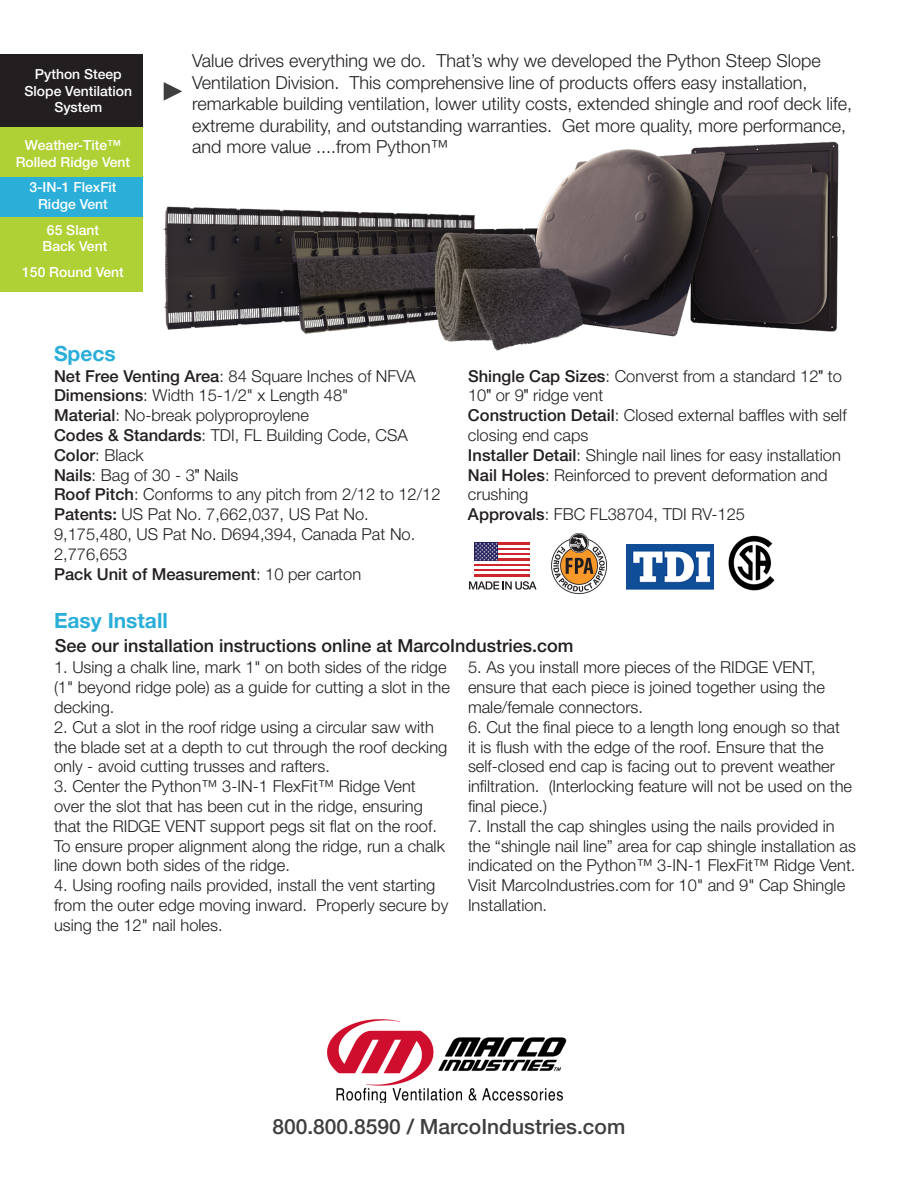
<style>
.page{position:relative;width:918px;height:1188px;background:#fff}
.page>*{position:absolute;margin:0;border:0;box-sizing:border-box;transform-origin:0 0}
.t1{font:500 21px "Helvetica Neue LT Std";color:#3e3e3f}
.t2{font:700 21px "Helvetica Neue LT Std";color:#2bafd9}
.t3{font:300 18px/21.6px "Helvetica Neue LT Std";color:#231f20}
.t4{font:500 18px "Helvetica Neue LT Std";color:#231f20}
.t5{font:300 16.5px/19.8px "Helvetica Neue LT Std";color:#231f20}
.t6{font:500 16.5px "Helvetica Neue LT Std";color:#231f20}
.t7{font:500 13.95px/16.6px "Helvetica Neue LT Std";color:#fff;text-align:center}
.s1{font-weight:500}
.s2{font-family:"Arial Narrow";font-weight:400}
.s3{font-weight:300}
</style>
<div class="page">
<div style="left:0;top:54px;width:142px;height:73px;background:#231f20"></div>
<div style="left:0;top:127px;width:143px;height:164px;background:#b0d136"></div>
<div style="left:0;top:177px;width:143px;height:39px;background:#2bafd9"></div>
<svg style="left:164px;top:82px;width:18px;height:12px"></svg>
<img style="left:328px;top:1019px;width:239px;height:84px">
<img style="left:163px;top:94px;width:676px;height:257px">
<svg style="left:469px;top:581px;width:68px;height:9px"></svg>
<div style="left:475px;top:543px;width:55px;height:34px;background:#cf262b"></div>
<svg style="left:475px;top:543px;width:23px;height:18px"></svg>
<hr style="left:498px;top:545px;width:32px;height:3px;background:#fff">
<hr style="left:498px;top:550px;width:32px;height:3px;background:#fff">
<hr style="left:498px;top:556px;width:32px;height:2px;background:#fff">
<hr style="left:475px;top:561px;width:55px;height:3px;background:#fff">
<hr style="left:475px;top:566px;width:55px;height:3px;background:#fff">
<hr style="left:475px;top:571px;width:55px;height:3px;background:#fff">
<img style="left:627px;top:544px;width:87px;height:46px">
<img style="left:552px;top:534px;width:54px;height:60px">
<img style="left:728px;top:535px;width:47px;height:56px">
<p class="t7" style="left:25px;top:66px;width:109px">Python Steep<br>Slope Ventilation<br>System</p>
<p class="t7" style="left:16px;top:136px;width:116px">Weather-Tite™<br>Rolled Ridge Vent</p>
<p class="t7" style="left:29px;top:179px;width:89px">3-IN-1 FlexFit<br>Ridge Vent</p>
<p class="t7" style="left:47px;top:221px;width:54px">65 Slant</p>
<p class="t7" style="left:43px;top:238px;width:66px">Back Vent</p>
<p class="t7" style="left:22px;top:264px;width:103px">150 Round Vent</p>
<p class="t3" style="left:192px;top:50px;width:661px">Value drives everything we do. That’s why we developed the Python Steep Slope Ventilation Division. This comprehensive line of products offers easy installation, remarkable building ventilation, lower utility costs, extended shingle and roof deck life, extreme durability, and outstanding warranties. Get more quality, more performance, and more value ....from Python™</p>
<p class="t2" style="left:54px;top:340px;width:63px">Specs</p>
<p class="t5" style="left:54px;top:366px;width:363px"><span class="s1">Net Free Venting Area</span>: 84 Square Inches of NFVA</p>
<p class="t5" style="left:54px;top:385px;width:296px"><span class="s1">Dimensions</span>: Width 15-1/2" x Length 48"</p>
<p class="t5" style="left:54px;top:405px;width:256px"><span class="s1">Material</span>: No-break polyproproylene</p>
<p class="t5" style="left:54px;top:425px;width:355px"><span class="s1">Codes &amp; Standards</span>: TDI, FL Building Code, CSA</p>
<p class="t5" style="left:54px;top:445px;width:91px"><span class="s1">Color</span>: Black</p>
<p class="t5" style="left:54px;top:465px;width:186px"><span class="s1">Nails</span>: Bag of 30 - 3<span class="s2">"</span> Nails</p>
<p class="t5" style="left:54px;top:484px;width:388px"><span class="s1">Roof Pitch</span>: Conforms to any pitch from 2/12 to 12/12</p>
<p class="t5" style="left:54px;top:504px;width:363px"><span class="s1">Patents:</span> US Pat No. 7,662,037, US Pat No.<br>9,175,480, US Pat No. D694,394, Canada Pat No.<br>2,776,653</p>
<p class="t6" style="left:54px;top:564px;width:309px">Pack Unit of Measurement<span class="s3">: 10 per carton</span></p>
<p class="t5" style="left:468px;top:366px;width:376px"><span class="s1">Shingle Cap Sizes</span>: Converst from a standard 12<span class="s2">"</span> to<br>10<span class="s2">"</span> or 9<span class="s2">"</span> ridge vent</p>
<p class="t5" style="left:468px;top:405px;width:380px"><span class="s1">Construction Detail</span>: Closed external baffles with self closing end caps</p>
<p class="t5" style="left:468px;top:445px;width:374px"><span class="s1">Installer Detail</span>: Shingle nail lines for easy installation</p>
<p class="t5" style="left:468px;top:465px;width:361px"><span class="s1">Nail Holes</span>: Reinforced to prevent deformation and crushing</p>
<p class="t5" style="left:468px;top:504px;width:279px"><span class="s1">Approvals</span>: FBC FL38704, TDI RV-125</p>
<p class="t2" style="left:54px;top:608px;width:115px">Easy Install</p>
<p class="t5" style="left:54px;top:657px;width:397px">1. Using a chalk line, mark 1" on both sides of the ridge (1" beyond ridge pole) as a guide for cutting a slot in the decking.</p>
<p class="t5" style="left:54px;top:717px;width:395px">2. Cut a slot in the roof ridge using a circular saw with the blade set at a depth to cut through the roof decking only - avoid cutting trusses and rafters.</p>
<p class="t5" style="left:54px;top:776px;width:392px">3. Center the Python™ 3-IN-1 FlexFit™ Ridge Vent over the slot that has been cut in the ridge, ensuring that the RIDGE VENT support pegs sit flat on the roof.<br>To ensure proper alignment along the ridge, run a chalk line down both sides of the ridge.</p>
<p class="t5" style="left:54px;top:875px;width:396px">4. Using roofing nails provided, install the vent starting from the outer edge moving inward. Properly secure by using the 12" nail holes.</p>
<p class="t4" style="left:55px;top:635px;width:520px">See our installation instructions online at MarcoIndustries.com</p>
<p class="t5" style="left:468px;top:657px;width:358px">5. As you install more pieces of the RIDGE VENT, ensure that each piece is joined together using the male/female connectors.</p>
<p class="t5" style="left:468px;top:717px;width:386px">6. Cut the final piece to a length long enough so that<br>it is flush with the edge of the roof. Ensure that the self-closed end cap is facing out to prevent weather infiltration. (Interlocking feature will not be used on the final piece.)</p>
<p class="t5" style="left:468px;top:816px;width:390px">7. Install the cap shingles using the nails provided in the “shingle nail line” area for cap shingle installation as indicated on the Python™ 3-IN-1 FlexFit™ Ridge Vent.</p>
<p class="t5" style="left:468px;top:875px;width:379px">Visit MarcoIndustries.com for 10" and 9" Cap Shingle<br>Installation.</p>
<p class="t1" style="left:272px;top:1114px;width:354px">800.800.8590 / MarcoIndustries.com</p>
</div>
